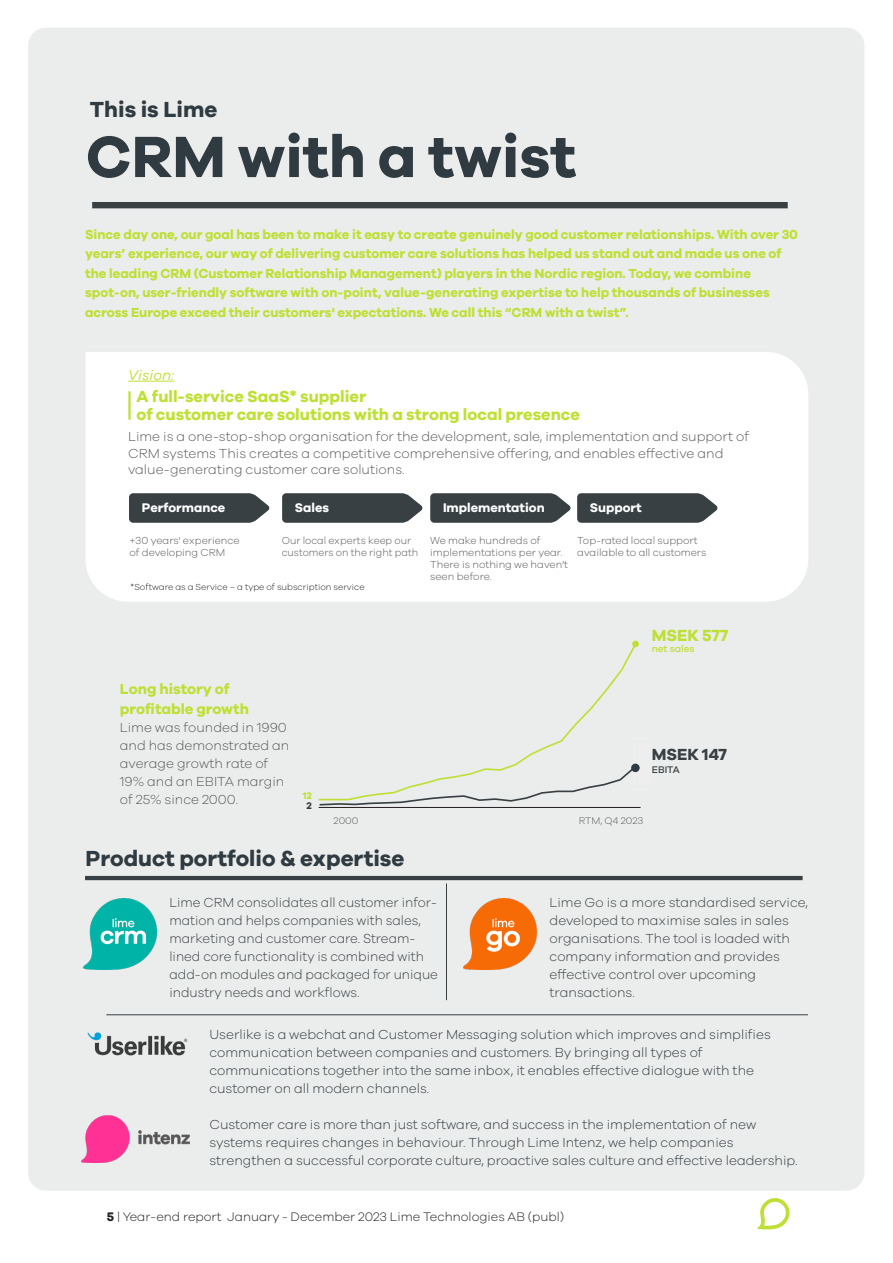
<style>
.page{position:relative;width:893px;height:1263px;background:#fff}
.page>*{position:absolute;margin:0;border:0;box-sizing:border-box;transform-origin:0 0}
.Huvudrubrik{font:700 60px "Galano Grotesque";color:#2f3b41}
.Huvudrubrik-_mindre{font:700 22.5px "Galano Grotesque";color:#2f3b41}
.Ingress_och_mellanru{font:700 16.5px/18px "Galano Grotesque";color:#bee034}
.Ingress_och_mellanru-2{font:700 16.5px "Galano Grotesque";color:#384044}
.Ingress_och_mellanru-3{font:700 15px/19.5px "Galano Grotesque";color:#bee034}
.Ingress_och_mellanru-4{font:italic 14.4px "Galano Grotesque";color:#bee034}
.Brödtext{font:300 13.5px/18px "Galano Grotesque";color:#2f3b41}
.Ingress_och_mellanru-5{font:700 13.5px/19.5px "Galano Grotesque";color:#bee034}
.Brödtext-2{font:300 13.5px/18px "Galano Grotesque";color:#384044}
.Brödtext-3{font:300 13.5px/18px "Galano Grotesque";color:#57585a}
.Brödtext-4{font:700 12.9px "Galano Grotesque";color:#fff}
.t1{font:300 12.75px "Galano Grotesque";color:#231f20}
.Brödtext-5{font:300 10.5px/12px "Galano Grotesque";color:#57585a}
.Brödtext-6{font:300 9.9px "Galano Grotesque";color:#57585a}
.Ingress_och_mellanru-6{font:500 9.9px "Galano Grotesque";color:#bee034}
.Ingress_och_mellanru-7{font:500 9.9px "Galano Grotesque";color:#384044}
.Ingress_och_mellanru-8{font:700 9.9px "Galano Grotesque";color:#bee034}
.Ingress_och_mellanru-9{font:700 9.9px "Galano Grotesque";color:#384044}
.Brödtext-7{font:300 9px "Galano Grotesque";color:#231f20}
.s1{font-weight:700}
</style>
<div class="page">
<div style="left:28px;top:28px;width:836px;height:1163px;background:#ebecec;border-radius:18px"></div>
<div style="left:92px;top:202px;width:696px;height:6px;background:#384044"></div>
<img style="left:87px;top:1032px;width:101px;height:24px">
<img style="left:463px;top:898px;width:74px;height:72px">
<hr style="left:446px;top:883px;width:1px;height:117px;background:#384044">
<img style="left:83px;top:898px;width:74px;height:72px">
<hr style="left:85px;top:876px;width:718px;height:4px;background:#384044">
<hr style="left:106px;top:1014px;width:702px;height:1px;background:#384044">
<div style="left:85px;top:352px;width:723px;height:250px;background:#fff"></div>
<hr style="left:128px;top:381px;width:46px;height:1px;background:#bee034">
<hr style="left:128px;top:391px;width:3px;height:29px;background:#bee034">
<svg style="left:129px;top:493px;width:141px;height:30px;background:#464e52"></svg>
<svg style="left:282px;top:493px;width:141px;height:30px;background:#464e52"></svg>
<svg style="left:430px;top:493px;width:141px;height:30px;background:#464e52"></svg>
<svg style="left:577px;top:493px;width:141px;height:30px;background:#464e52"></svg>
<svg style="left:512px;top:646px;width:126px;height:119px"></svg>
<div style="left:632px;top:641px;width:7px;height:6px;background:#bee034;border-radius:50%"></div>
<hr style="left:319px;top:807px;width:321px;height:1px;background:#231f20">
<img style="left:81px;top:1116px;width:108px;height:46px">
<svg style="left:318px;top:765px;width:315px;height:41px"></svg>
<div style="left:633px;top:743px;width:19px;height:42px;background:#eeeeef"></div>
<div style="left:631px;top:764px;width:9px;height:8px;background:#2f3b41;border-radius:50%"></div>
<svg style="left:757px;top:1198px;width:33px;height:31px"></svg>
<p class="Huvudrubrik-_mindre" style="left:90px;top:96px;width:129px">This is Lime</p>
<p class="Huvudrubrik" style="left:86px;top:120px;width:492px">CRM with a twist</p>
<p class="Ingress_och_mellanru-5" style="left:85px;top:224px;width:714px">Since day one, our goal has been to make it easy to create genuinely good customer relationships. With over 30 years’ experience, our way of delivering customer care solutions has helped us stand out and made us one of the leading CRM (Customer Relationship Management) players in the Nordic region. Today, we combine spot-on, user-friendly software with on-point, value-generating expertise to help thousands of businesses across Europe exceed their customers' expectations. We call this “CRM with a twist”.</p>
<p class="Ingress_och_mellanru-4" style="left:128px;top:366px;width:48px">Vision:</p>
<p class="Ingress_och_mellanru" style="left:137px;top:387px;width:445px">A full-service SaaS* supplier<br>of customer care solutions with a strong local presence</p>
<p class="Brödtext-3" style="left:128px;top:428px;width:622px;line-height:16.5px">Lime is a one-stop-shop organisation for the development, sale, implementation and support of<br>CRM systems This creates a competitive comprehensive offering, and enables effective and value-generating customer care solutions.</p>
<p class="Brödtext-4" style="left:142px;top:499px;width:85px">Performance</p>
<p class="Brödtext-4" style="left:295px;top:499px;width:36px">Sales</p>
<p class="Brödtext-4" style="left:443px;top:499px;width:103px">Implementation</p>
<p class="Brödtext-4" style="left:590px;top:499px;width:53px">Support</p>
<p class="Brödtext-5" style="left:129px;top:534px;width:112px">+30 years' experience of developing CRM</p>
<p class="Brödtext-5" style="left:282px;top:534px;width:138px">Our local experts keep our customers on the right path</p>
<p class="Brödtext-5" style="left:430px;top:534px;width:139px">We make hundreds of implementations per year.<br>There is nothing we haven't seen before.</p>
<p class="Brödtext-5" style="left:577px;top:534px;width:122px">Top-rated local support</p>
<p class="Brödtext-5" style="left:577px;top:546px;width:131px">available to all customers</p>
<p class="Brödtext-7" style="left:131px;top:582px;width:236px">*Software as a Service – a type of subscription service</p>
<p class="Ingress_och_mellanru" style="left:652px;top:626px;width:78px">MSEK 577</p>
<p class="Ingress_och_mellanru-6" style="left:652px;top:642px;width:44px">net sales</p>
<p class="Ingress_och_mellanru-3" style="left:120px;top:679px;width:131px">Long history of profitable growth</p>
<p class="Brödtext-3" style="left:120px;top:718px;width:171px">Lime was founded in 1990 and has demonstrated an average growth rate of<br>19% and an EBITA margin of 25% since 2000.</p>
<p class="Ingress_och_mellanru-8" style="left:303px;top:790px;width:11px">12</p>
<p class="Ingress_och_mellanru-9" style="left:307px;top:799px;width:7px">2</p>
<p class="Brödtext-6" style="left:334px;top:815px;width:26px">2000</p>
<p class="Brödtext-6" style="left:579px;top:815px;width:66px">RTM, Q4 2023</p>
<p class="Huvudrubrik-_mindre" style="left:85px;top:845px;width:321px">Product portfolio &amp; expertise</p>
<p class="Ingress_och_mellanru-2" style="left:652px;top:744px;width:77px">MSEK 147</p>
<p class="Ingress_och_mellanru-7" style="left:652px;top:764px;width:30px">EBITA</p>
<p class="Brödtext-2" style="left:169px;top:892px;width:270px">Lime CRM consolidates all customer infor&shy;mation and helps companies with sales, marketing and customer care. Stream&shy;lined core functionality is combined with add-on modules and packaged for unique industry needs and workflows.</p>
<p class="Brödtext-2" style="left:550px;top:892px;width:260px">Lime Go is a more standardised service, developed to maximise sales in sales organisations. The tool is loaded with company information and provides effective control over upcoming transactions.</p>
<p class="Brödtext" style="left:209px;top:1025px;width:563px">Userlike is a webchat and Customer Messaging solution which improves and simplifies communication between companies and customers. By bringing all types of communications together into the same inbox, it enables effective dialogue with the customer on all modern channels.</p>
<p class="Brödtext" style="left:209px;top:1115px;width:590px">Customer care is more than just software, and success in the implementation of new systems requires changes in behaviour. Through Lime Intenz, we help companies strengthen a successful corporate culture, proactive sales culture and effective leadership.</p>
<p class="t1" style="left:107px;top:1209px;width:459px"><span class="s1">5</span> | Year-end report January - December 2023 Lime Technologies AB (publ)</p>
</div>
